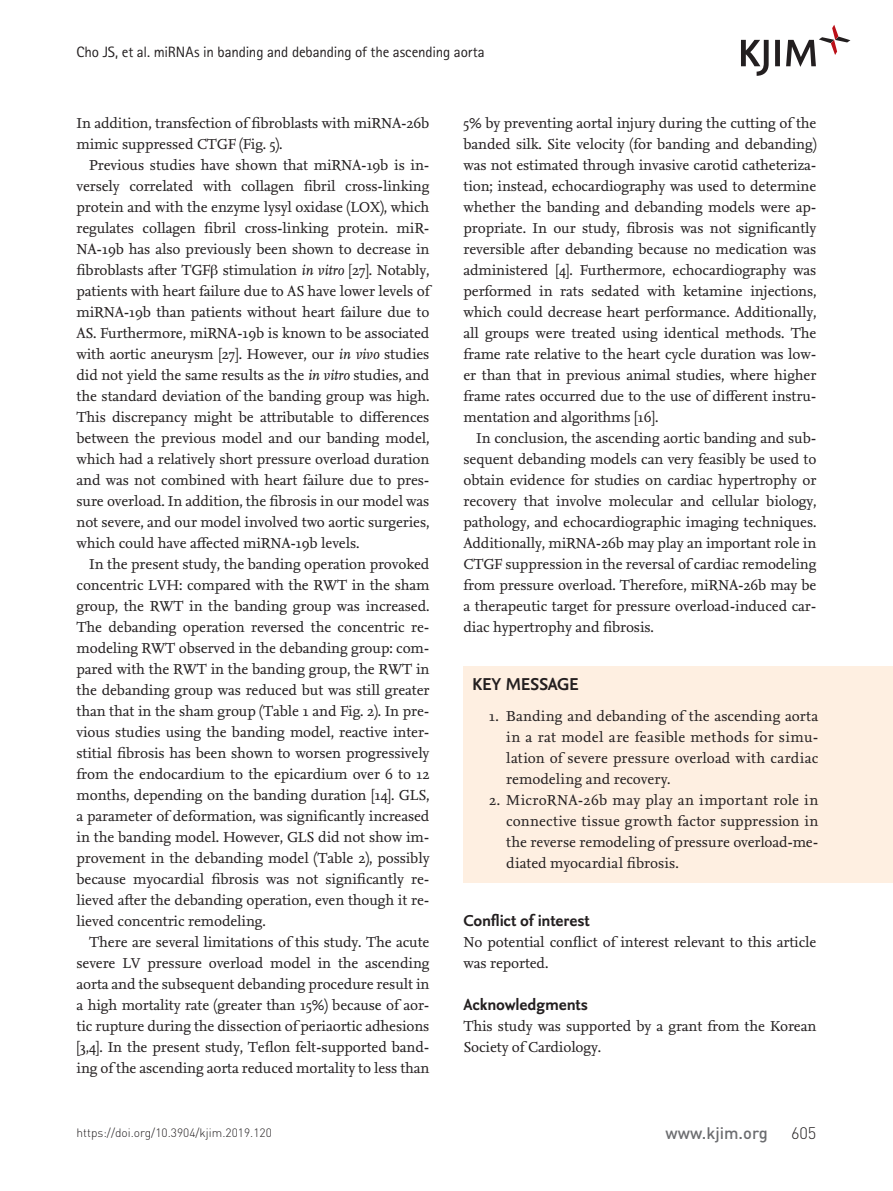
<style>
.page{position:relative;width:893px;height:1191px;background:#fff}
.page>*{position:absolute;margin:0;border:0;box-sizing:border-box;transform-origin:0 0}
.키메세지제목{font:700 18px "Nexus Sans";letter-spacing:-.02em;color:#231f20}
.제목2{font:700 16.5px "Nexus Sans";letter-spacing:-.01em;color:#231f20}
.t1{font:500 16.5px "DIN Pro";color:#6c6d70}
.t2{font:300 16.5px "DIN Pro";color:#231f20}
.들였쓰기_본문{font:15px/21px "Nexus Serif";letter-spacing:-.01em;color:#231f20;text-align:justify}
.본문첫단락{font:15px/21px "Nexus Serif";letter-spacing:-.01em;color:#231f20}
.t3{font:15px "Rotis Sans Serif Std";letter-spacing:-.01em;color:#231f20}
.t4{font:300 12px "DIN Pro";color:#231f20}
.s1{font-style:italic}
</style>
<div class="page">
<svg style="left:741px;top:25px;width:109px;height:51px"></svg>
<div style="left:464px;top:665px;width:429px;height:217px;background:#feefe1"></div>
<p class="t3" style="left:77px;top:43px;width:410px">Cho JS, et al. miRNAs in banding and debanding of the ascending aorta</p>
<p class="들였쓰기_본문" style="left:77px;top:112px;width:354px">In addition, transfection of fibroblasts with miRNA-26b mimic suppressed CTGF (Fig. 5).</p>
<p class="들였쓰기_본문" style="left:77px;top:154px;width:354px;text-indent:13px">Previous studies have shown that miRNA-19b is in&shy;versely correlated with collagen fibril cross-linking protein and with the enzyme lysyl oxidase (LOX), which regulates collagen fibril cross-linking protein. miR-NA-19b has also previously been shown to decrease in fibroblasts after TGF stimulation <span class="s1">in vitro</span> [27]. Notably, patients with heart failure due to AS have lower levels of miRNA-19b than patients without heart failure due to AS. Furthermore, miRNA-19b is known to be associated with aortic aneurysm [27]. However, our <span class="s1">in vivo</span> studies did not yield the same results as the <span class="s1">in vitro</span> studies, and the standard deviation of the banding group was high.<br>This discrepancy might be attributable to differences between the previous model and our banding model, which had a relatively short pressure overload duration and was not combined with heart failure due to pres&shy;sure overload. In addition, the fibrosis in our model was not severe, and our model involved two aortic surgeries, which could have affected miRNA-19b levels.</p>
<p class="들였쓰기_본문" style="left:77px;top:553px;width:354px;text-indent:13px">In the present study, the banding operation provoked concentric LVH: compared with the RWT in the sham group, the RWT in the banding group was increased.<br>The debanding operation reversed the concentric re&shy;modeling RWT observed in the debanding group: com&shy;pared with the RWT in the banding group, the RWT in the debanding group was reduced but was still greater than that in the sham group (Table 1 and Fig. 2). In pre&shy;vious studies using the banding model, reactive inter&shy;stitial fibrosis has been shown to worsen progressively from the endocardium to the epicardium over 6 to 12 months, depending on the banding duration [14]. GLS, a parameter of deformation, was significantly increased in the banding model. However, GLS did not show im&shy;provement in the debanding model (Table 2), possibly because myocardial fibrosis was not significantly re&shy;lieved after the debanding operation, even though it re&shy;lieved concentric remodeling.</p>
<p class="들였쓰기_본문" style="left:77px;top:931px;width:354px;text-indent:13px">There are several limitations of this study. The acute severe LV pressure overload model in the ascending aorta and the subsequent debanding procedure result in a high mortality rate (greater than 15%) because of aor&shy;tic rupture during the dissection of periaortic adhesions [3,4]. In the present study, Teflon felt-supported band&shy;ing of the ascending aorta reduced mortality to less than</p>
<p class="들였쓰기_본문" style="left:463px;top:112px;width:354px">5% by preventing aortal injury during the cutting of the banded silk. Site velocity (for banding and debanding) was not estimated through invasive carotid catheteriza&shy;tion; instead, echocardiography was used to determine whether the banding and debanding models were ap&shy;propriate. In our study, fibrosis was not significantly reversible after debanding because no medication was administered [4]. Furthermore, echocardiography was performed in rats sedated with ketamine injections, which could decrease heart performance. Additionally, all groups were treated using identical methods. The frame rate relative to the heart cycle duration was low&shy;er than that in previous animal studies, where higher frame rates occurred due to the use of different instru&shy;mentation and algorithms [16].</p>
<p class="들였쓰기_본문" style="left:463px;top:427px;width:354px;text-indent:13px">In conclusion, the ascending aortic banding and sub&shy;sequent debanding models can very feasibly be used to obtain evidence for studies on cardiac hypertrophy or recovery that involve molecular and cellular biology, pathology, and echocardiographic imaging techniques.<br>Additionally, miRNA-26b may play an important role in CTGF suppression in the reversal of cardiac remodeling from pressure overload. Therefore, miRNA-26b may be a therapeutic target for pressure overload-induced car&shy;diac hypertrophy and fibrosis.</p>
<p class="키메세지제목" style="left:472px;top:672px;width:108px">KEY MESSAGE</p>
<p class="들였쓰기_본문" style="left:506px;top:705px;width:314px;text-indent:-17px">1. Banding and debanding of the ascending aorta in a rat model are feasible methods for simu&shy;lation of severe pressure overload with cardiac remodeling and recovery.</p>
<p class="들였쓰기_본문" style="left:506px;top:789px;width:314px;text-indent:-17px">2. MicroRNA-26b may play an important role in connective tissue growth factor suppression in the reverse remodeling of pressure overload-me&shy;diated myocardial fibrosis.</p>
<p class="제목2" style="left:463px;top:910px;width:128px">Conflict of interest</p>
<p class="본문첫단락" style="left:463px;top:931px;width:354px">No potential conflict of interest relevant to this article was reported.</p>
<p class="제목2" style="left:463px;top:994px;width:126px">Acknowledgments</p>
<p class="본문첫단락" style="left:463px;top:1015px;width:354px">This study was supported by a grant from the Korean<br>Society of Cardiology.</p>
<p class="t4" style="left:77px;top:1124px;width:197px">https://doi.org/10.3904/kjim.2019.120</p>
<p class="t1" style="left:666px;top:1121px;width:104px">www.kjim.org</p>
<p class="t2" style="left:791px;top:1121px;width:27px">605</p>
</div>
